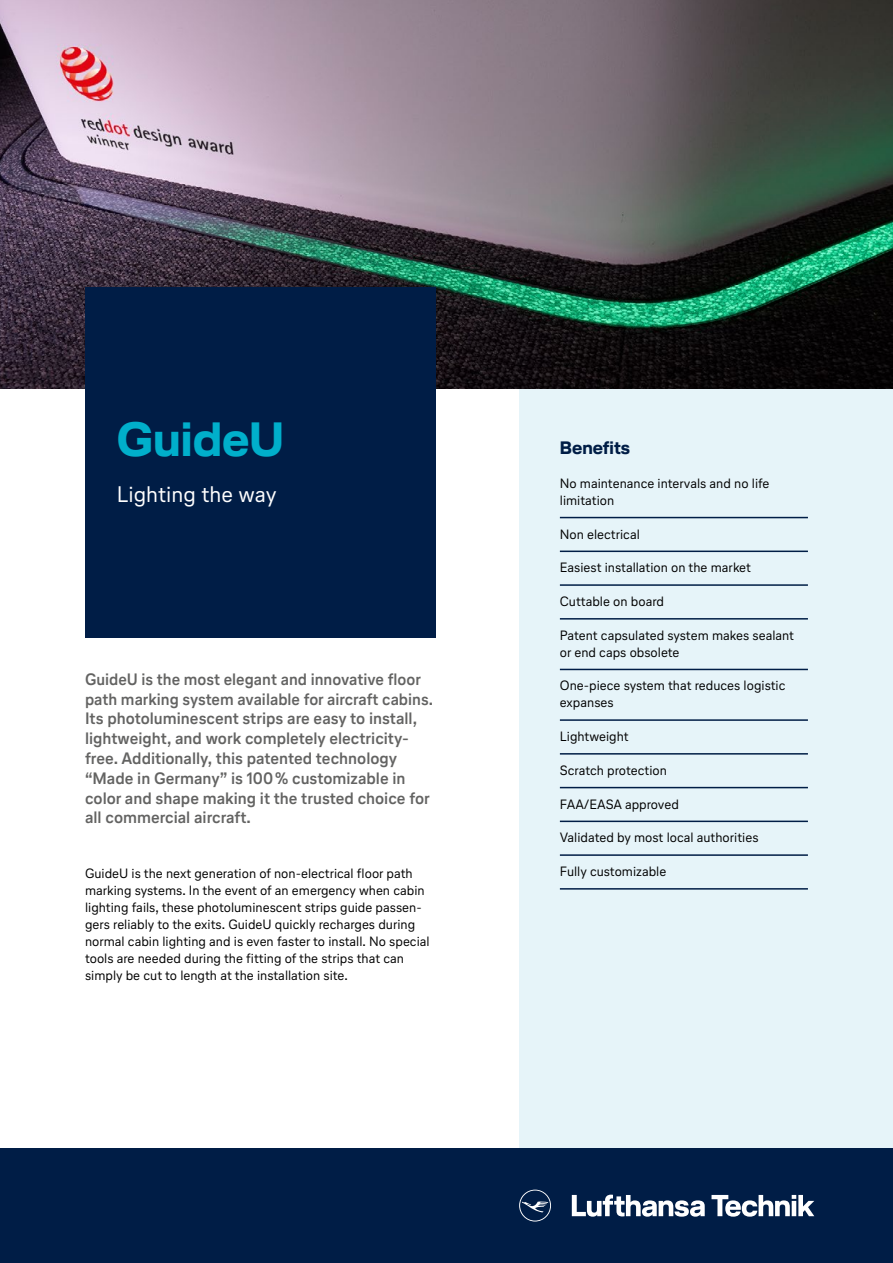
<style>
.page{position:relative;width:893px;height:1263px;background:#fff}
.page>*{position:absolute;margin:0;border:0;box-sizing:border-box;transform-origin:0 0}
.t1{font:700 48px "Lufthansa Head";color:#00afcb}
.t2{font:22.5px "Lufthansa Text";color:#fff}
.t3{font:700 18px "Lufthansa Head";color:#001d46}
.t4{font:700 16.5px/19.8px "Lufthansa Text";color:#636362}
.t5{font:13.5px/16.8px "Lufthansa Text";color:#000}
</style>
<div class="page">
<div style="left:519px;top:390px;width:374px;height:758px;background:#e6f4f9"></div>
<hr style="left:560px;top:517px;width:248px;height:1px;background:#001d46">
<hr style="left:560px;top:550px;width:248px;height:2px;background:#001d46">
<hr style="left:560px;top:584px;width:248px;height:2px;background:#001d46">
<hr style="left:560px;top:618px;width:248px;height:1px;background:#001d46">
<hr style="left:560px;top:669px;width:248px;height:1px;background:#001d46">
<hr style="left:560px;top:719px;width:248px;height:2px;background:#001d46">
<hr style="left:560px;top:753px;width:248px;height:1px;background:#001d46">
<hr style="left:560px;top:787px;width:248px;height:1px;background:#001d46">
<hr style="left:560px;top:820px;width:248px;height:2px;background:#001d46">
<hr style="left:560px;top:854px;width:248px;height:2px;background:#001d46">
<hr style="left:560px;top:888px;width:248px;height:1px;background:#001d46">
<img style="left:0;top:0;width:893px;height:389px">
<div style="left:0;top:1148px;width:893px;height:115px;background:#001d46"></div>
<svg style="left:572px;top:1194px;width:133px;height:23px"></svg>
<svg style="left:711px;top:1195px;width:103px;height:22px"></svg>
<svg style="left:519px;top:1189px;width:32px;height:32px"></svg>
<div style="left:85px;top:288px;width:351px;height:350px;background:#001d46"></div>
<h1 class="t1" style="left:117px;top:406px;width:169px">GuideU</h1>
<h2 class="t2" style="left:117px;top:479px;width:161px">Lighting the way</h2>
<p class="t4" style="left:85px;top:669px;width:349px">GuideU is the most elegant and innovative floor path marking system available for aircraft cabins.<br>Its photoluminescent strips are easy to install, lightweight, and work completely electricity&shy;free. Additionally, this patented technology “Made in Germany” is 100% customizable in color and shape making it the trusted choice for all commercial aircraft.</p>
<p class="t5" style="left:85px;top:865px;width:346px">GuideU is the next generation of non-electrical floor path marking systems. In the event of an emergency when cabin lighting fails, these photoluminescent strips guide passen&shy;gers reliably to the exits. GuideU quickly recharges during normal cabin lighting and is even faster to install. No special tools are needed during the fitting of the strips that can simply be cut to length at the installation site.</p>
<h3 class="t3" style="left:560px;top:435px;width:72px">Benefits</h3>
<p class="t5" style="left:560px;top:474px;width:211px">No maintenance intervals and no life limitation</p>
<p class="t5" style="left:560px;top:525px;width:81px">Non electrical</p>
<p class="t5" style="left:560px;top:559px;width:193px">Easiest installation on the market</p>
<p class="t5" style="left:560px;top:593px;width:106px">Cuttable on board</p>
<p class="t5" style="left:560px;top:626px;width:236px">Patent capsulated system makes sealant or end caps obsolete</p>
<p class="t5" style="left:560px;top:677px;width:227px">One-piece system that reduces logistic expanses</p>
<p class="t5" style="left:560px;top:728px;width:70px">Lightweight</p>
<p class="t5" style="left:560px;top:761px;width:108px">Scratch protection</p>
<p class="t5" style="left:560px;top:795px;width:121px">FAA/EASA approved</p>
<p class="t5" style="left:560px;top:829px;width:200px">Validated by most local authorities</p>
<p class="t5" style="left:560px;top:863px;width:108px">Fully customizable</p>
</div>
